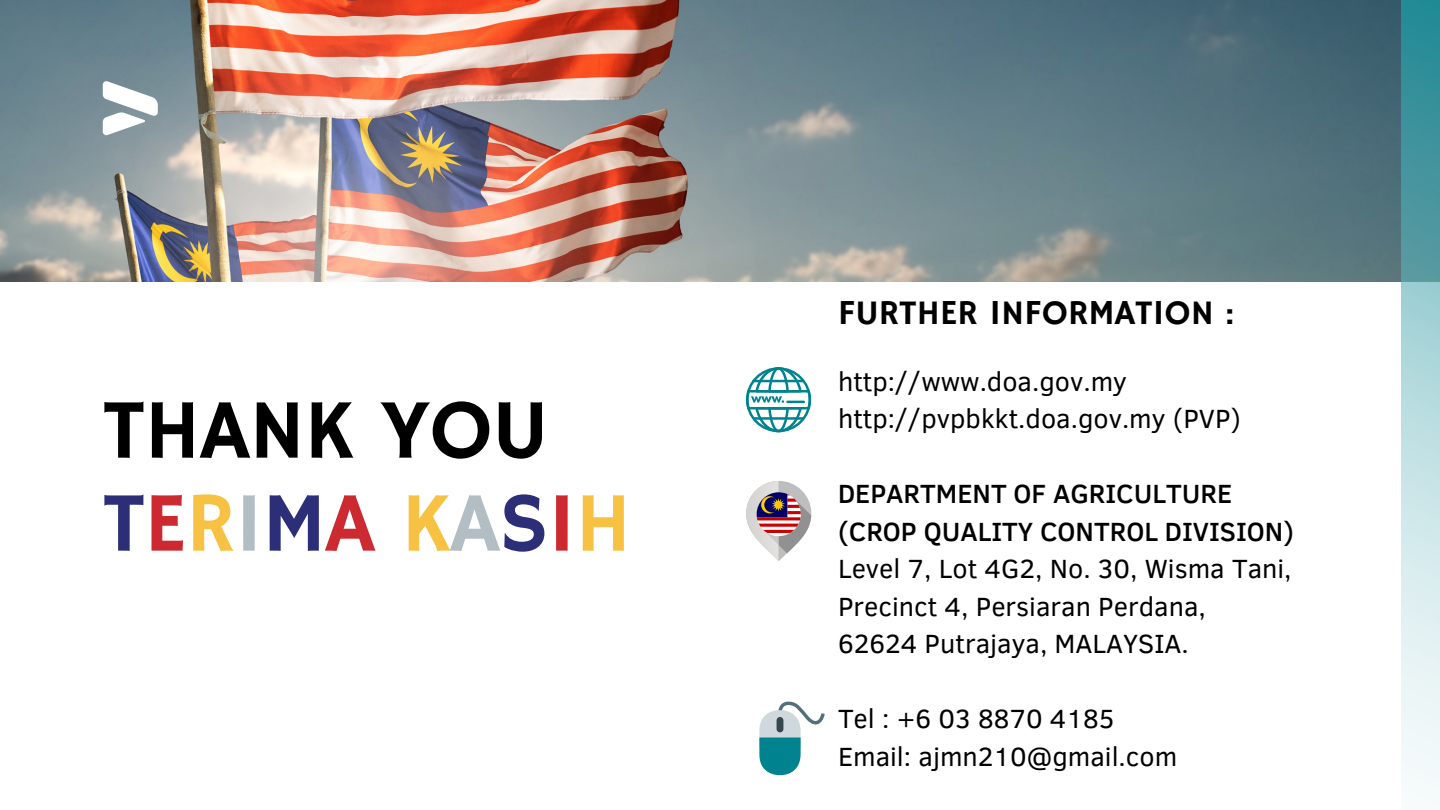
<style>
.page{position:relative;width:1440px;height:810px;background:#fff}
.page>*{position:absolute;margin:0;border:0;box-sizing:border-box;transform-origin:0 0}
.t1{font:85px/93px "Hammersmith One";letter-spacing:-.01em;color:#000}
.t2{font:35px "Hammersmith One";color:#000}
.t3{font:27px "Clear Sans";color:#000}
.t4{font:500 27px "Clear Sans";color:#000}
.s1{color:#2c2f78}
.s2{color:#cc2931}
.s3{color:#f7c244}
.s4{color:#b3bec4}
</style>
<div class="page">
<img style="left:0;top:0;width:1401px;height:281px">
<svg style="left:1401px;top:0;width:39px;height:789px;background:#9bc8cd"></svg>
<svg style="left:103px;top:81px;width:55px;height:54px"></svg>
<svg style="left:759px;top:702px;width:66px;height:73px"></svg>
<div style="left:777px;top:717px;width:6px;height:15px;background:#37474f;border-radius:3px"></div>
<svg style="left:746px;top:481px;width:65px;height:80px"></svg>
<svg style="left:746px;top:367px;width:65px;height:65px"></svg>
<p class="t1" style="left:103px;top:388px;width:531px">THANK YOU<br><span class="s1">T</span><span class="s2">E</span><span class="s3">R</span><span class="s4">I</span><span class="s1">M</span><span class="s2">A</span> <span class="s3">K</span><span class="s4">A</span><span class="s1">S</span><span class="s2">I</span><span class="s3">H</span></p>
<p class="t2" style="left:838px;top:293px;width:398px">FURTHER INFORMATION :</p>
<h2 class="t3" style="left:838px;top:361px;width:290px">http://www.doa.gov.my</h2>
<p class="t3" style="left:838px;top:399px;width:405px">http://pvpbkkt.doa.gov.my (PVP)</p>
<p class="t4" style="left:838px;top:474px;width:396px">DEPARTMENT OF AGRICULTURE</p>
<p class="t4" style="left:838px;top:511px;width:458px">(CROP QUALITY CONTROL DIVISION)</p>
<p class="t3" style="left:838px;top:549px;width:455px">Level 7, Lot 4G2, No. 30, Wisma Tani,</p>
<p class="t3" style="left:838px;top:586px;width:369px">Precinct 4, Persiaran Perdana,</p>
<p class="t3" style="left:838px;top:624px;width:352px">62624 Putrajaya, MALAYSIA.</p>
<p class="t3" style="left:838px;top:699px;width:278px">Tel : +6 03 8870 4185</p>
<p class="t3" style="left:838px;top:736px;width:341px">Email: ajmn210@gmail.com</p>
</div>
